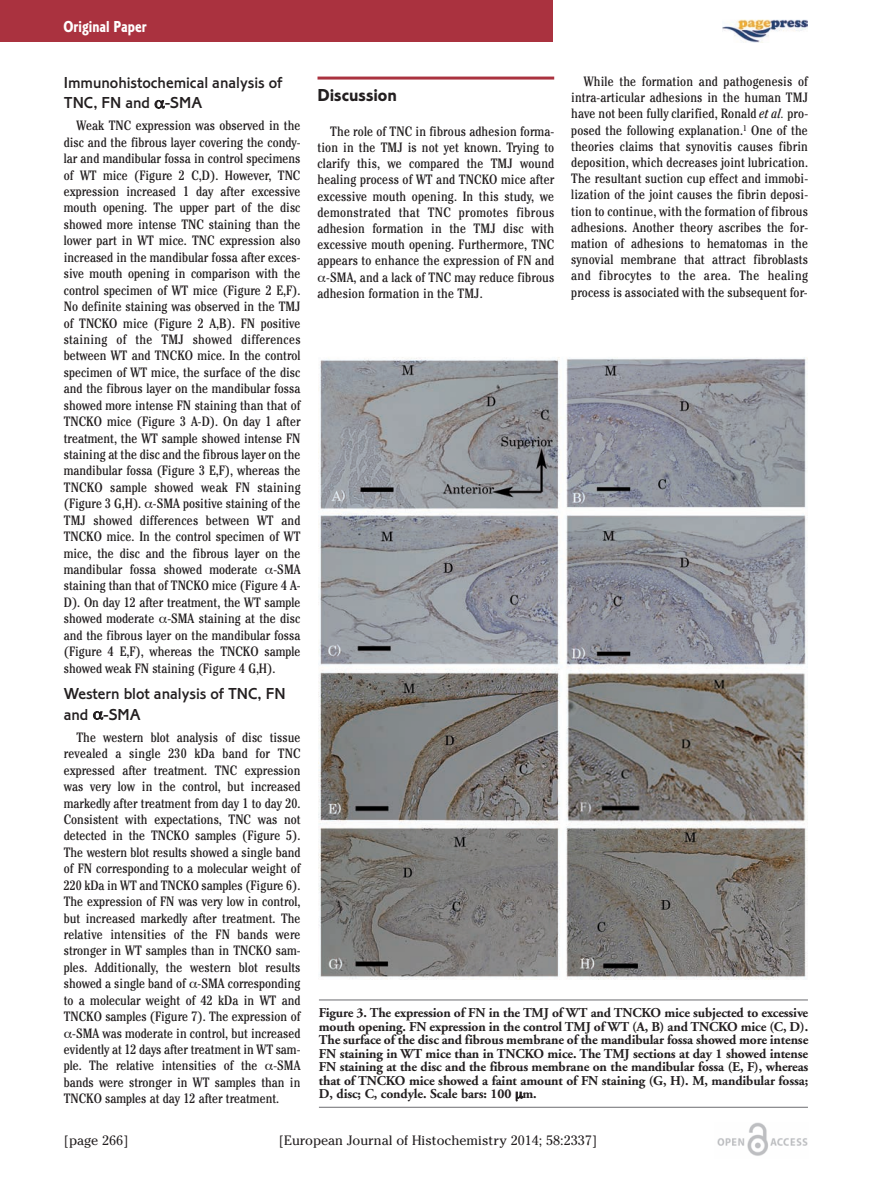
<style>
.page{position:relative;width:893px;height:1191px;background:#fff}
.page>*{position:absolute;margin:0;border:0;box-sizing:border-box;transform-origin:0 0}
.t1{font:18px "Corinthian Bold Plain";color:#231f20}
.t2{font:16.5px/20.4px "Corinthian Medium Plain";color:#231f20}
.t3{font:16.5px "Corinthian Bold Condensed Plain";color:#fff}
.t4{font:condensed 13.5px/16.5px "Cheltenham";color:#231f20;text-align:justify}
.t5{font:700 13.5px/13.5px "Adobe Garamond";letter-spacing:-.01em;color:#231f20;text-align:justify}
.t6{font:13.5px "Cheltenham";color:#231f20}
.t7{font:condensed 13.5px "Cheltenham";letter-spacing:.025em;color:#231f20}
.s1{font-style:italic}
</style>
<div class="page">
<div style="left:0;top:0;width:553px;height:42px;background:#aa323f"></div>
<hr style="left:317px;top:77px;width:237px;height:3px;background:#aa323f">
<img style="left:717px;top:1123px;width:91px;height:33px">
<img style="left:723px;top:19px;width:84px;height:24px">
<hr style="left:319px;top:999px;width:489px;height:1px;background:#6c6d70">
<hr style="left:319px;top:1106px;width:489px;height:1px;background:#6c6d70">
<img style="left:319px;top:357px;width:489px;height:622px">
<p class="t3" style="left:63px;top:21px;width:85px">Original Paper</p>
<p class="t2" style="left:64px;top:74px;width:220px">Immunohistochemical analysis of<br>TNC, FN and -SMA</p>
<p class="t4" style="left:64px;top:119px;width:238px;text-indent:13px">Weak TNC expression was observed in the disc and the fibrous layer covering the condy&shy;lar and mandibular fossa in control specimens of WT mice (Figure 2 C,D). However, TNC expression increased 1 day after excessive mouth opening. The upper part of the disc showed more intense TNC staining than the lower part in WT mice. TNC expression also increased in the mandibular fossa after exces&shy;sive mouth opening in comparison with the control specimen of WT mice (Figure 2 E,F).<br>No definite staining was observed in the TMJ of TNCKO mice (Figure 2 A,B). FN positive staining of the TMJ showed differences between WT and TNCKO mice. In the control specimen of WT mice, the surface of the disc and the fibrous layer on the mandibular fossa showed more intense FN staining than that of TNCKO mice (Figure 3 A-D). On day 1 after treatment, the WT sample showed intense FN staining at the disc and the fibrous layer on the mandibular fossa (Figure 3 E,F), whereas the TNCKO sample showed weak FN staining (Figure 3 G,H). -SMA positive staining of the TMJ showed differences between WT and TNCKO mice. In the control specimen of WT mice, the disc and the fibrous layer on the mandibular fossa showed moderate -SMA staining than that of TNCKO mice (Figure 4 A-D). On day 12 after treatment, the WT sample showed moderate -SMA staining at the disc and the fibrous layer on the mandibular fossa (Figure 4 E,F), whereas the TNCKO sample showed weak FN staining (Figure 4 G,H).</p>
<p class="t2" style="left:64px;top:685px;width:223px">Western blot analysis of TNC, FN and -SMA</p>
<p class="t4" style="left:77px;top:730px;width:225px">The western blot analysis of disc tissue</p>
<p class="t4" style="left:64px;top:746px;width:238px">revealed a single 230 kDa band for TNC</p>
<p class="t4" style="left:64px;top:763px;width:238px">expressed after treatment. TNC expression</p>
<p class="t4" style="left:64px;top:779px;width:238px">was very low in the control, but increased</p>
<p class="t4" style="left:64px;top:796px;width:238px">markedly after treatment from day 1 to day 20.</p>
<p class="t4" style="left:64px;top:812px;width:238px">Consistent with expectations, TNC was not</p>
<p class="t4" style="left:64px;top:828px;width:238px">detected in the TNCKO samples (Figure 5).</p>
<p class="t4" style="left:64px;top:845px;width:238px">The western blot results showed a single band</p>
<p class="t4" style="left:64px;top:861px;width:238px">of FN corresponding to a molecular weight of</p>
<p class="t4" style="left:64px;top:878px;width:238px">220 kDa in WT and TNCKO samples (Figure 6).</p>
<p class="t4" style="left:64px;top:894px;width:238px">The expression of FN was very low in control,</p>
<p class="t4" style="left:64px;top:911px;width:238px">but increased markedly after treatment. The</p>
<p class="t4" style="left:64px;top:927px;width:238px">relative intensities of the FN bands were</p>
<p class="t4" style="left:64px;top:943px;width:238px">stronger in WT samples than in TNCKO sam-</p>
<p class="t4" style="left:64px;top:960px;width:238px">ples. Additionally, the western blot results</p>
<p class="t4" style="left:64px;top:976px;width:238px">showed a single band of -SMA corresponding</p>
<p class="t4" style="left:64px;top:993px;width:238px">to a molecular weight of 42 kDa in WT and</p>
<p class="t4" style="left:64px;top:1009px;width:238px">TNCKO samples (Figure 7). The expression of</p>
<p class="t4" style="left:72px;top:1026px;width:230px">-SMA was moderate in control, but increased</p>
<p class="t4" style="left:64px;top:1042px;width:238px">evidently at 12 days after treatment in WT sam-</p>
<p class="t4" style="left:64px;top:1058px;width:238px">ple. The relative intensities of the -SMA</p>
<p class="t4" style="left:64px;top:1075px;width:238px">bands were stronger in WT samples than in</p>
<p class="t4" style="left:64px;top:1091px;width:217px">TNCKO samples at day 12 after treatment.</p>
<h1 class="t1" style="left:317px;top:89px;width:81px">Discussion</h1>
<p class="t4" style="left:330px;top:124px;width:226px">The role of TNC in fibrous adhesion forma-</p>
<p class="t4" style="left:317px;top:140px;width:238px">tion in the TMJ is not yet known. Trying to</p>
<p class="t4" style="left:317px;top:157px;width:238px">clarify this, we compared the TMJ wound</p>
<p class="t4" style="left:317px;top:173px;width:238px">healing process of WT and TNCKO mice after</p>
<p class="t4" style="left:317px;top:189px;width:238px">excessive mouth opening. In this study, we</p>
<p class="t7" style="left:317px;top:207px;width:238px">demonstrated that TNC promotes fibrous</p>
<p class="t4" style="left:317px;top:221px;width:238px">adhesion formation in the TMJ disc with</p>
<p class="t4" style="left:317px;top:238px;width:238px">excessive mouth opening. Furthermore, TNC</p>
<p class="t4" style="left:317px;top:254px;width:238px">appears to enhance the expression of FN and</p>
<p class="t4" style="left:326px;top:270px;width:230px">-SMA, and a lack of TNC may reduce fibrous</p>
<p class="t4" style="left:317px;top:286px;width:167px">adhesion formation in the TMJ.</p>
<p class="t4" style="left:571px;top:75px;width:238px;text-indent:13px">While the formation and pathogenesis of intra-articular adhesions in the human TMJ have not been fully clarified, Ronald <span class="s1">et al.</span> pro&shy;posed the following explanation.<sup>1</sup> One of the theories claims that synovitis causes fibrin deposition, which decreases joint lubrication.<br>The resultant suction cup effect and immobi&shy;lization of the joint causes the fibrin deposi&shy;tion to continue, with the formation of fibrous adhesions. Another theory ascribes the for&shy;mation of adhesions to hematomas in the synovial membrane that attract fibroblasts and fibrocytes to the area. The healing process is associated with the subsequent for-</p>
<p class="t5" style="left:319px;top:1007px;width:491px">Figure 3. The expression of FN in the TMJ of WT and TNCKO mice subjected to excessive mouth opening. FN expression in the control TMJ of WT (A, B) and TNCKO mice (C, D).<br>The surface of the disc and fibrous membrane of the mandibular fossa showed more intense FN staining in WT mice than in TNCKO mice. The TMJ sections at day 1 showed intense FN staining at the disc and the fibrous membrane on the mandibular fossa (E, F), whereas that of TNCKO mice showed a faint amount of FN staining (G, H). M, mandibular fossa; D, disc; C, condyle. Scale bars: 100 m.</p>
<p class="t6" style="left:64px;top:1132px;width:66px">[page 266]</p>
<p class="t6" style="left:279px;top:1132px;width:320px">[European Journal of Histochemistry 2014; 58:2337]</p>
</div>
